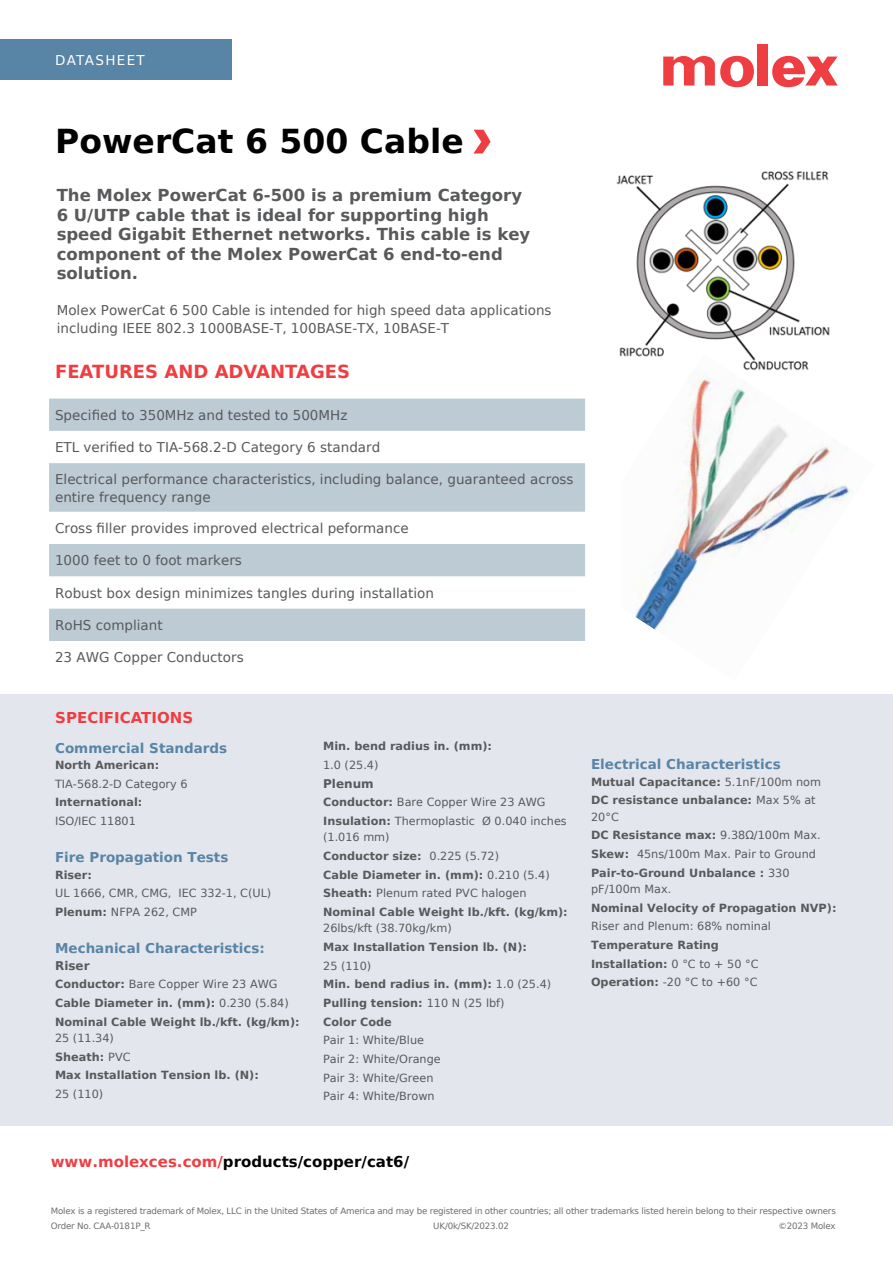
<style>
.page{position:relative;width:893px;height:1263px;background:#fff}
.page>*{position:absolute;margin:0;border:0;box-sizing:border-box;transform-origin:0 0}
.t1{font:700 33px "Bitstream Vera Sans";color:#000}
.t2{font:700 18px "Bitstream Vera Sans";color:#ef3e42}
.t3{font:700 16.5px/19.5px "Bitstream Vera Sans";color:#58595b}
.t4{font:700 15px "Bitstream Vera Sans";color:#000}
.t5{font:700 15px "Bitstream Vera Sans";color:#ef3e42}
.t6{font:13.5px/18px "Bitstream Vera Sans";color:#58595b}
.t7{font:700 13.5px "Bitstream Vera Sans";color:#5884a5}
.t8{font:13.5px "Bitstream Vera Sans";letter-spacing:.1em;color:#fff}
.t9{font:700 12px "Bitstream Vera Sans";color:#58595b}
.t10{font:700 11.25px/18.6px "Bitstream Vera Sans";color:#58595b}
.t11{font:11.25px/18.6px "Bitstream Vera Sans";color:#58595b}
.t12{font:8.7px/15px "Bitstream Vera Sans";letter-spacing:-.02em;color:#6d6e71}
.s1{font-weight:700}
.s2{font-weight:400}
.s3{color:#ef3e42}
</style>
<div class="page">
<div style="left:0;top:39px;width:231px;height:41px;background:#5884a5"></div>
<div style="left:757px;top:44px;width:11px;height:41px;background:#ef3e42"></div>
<svg style="left:663px;top:55px;width:91px;height:32px"></svg>
<svg style="left:772px;top:56px;width:66px;height:31px"></svg>
<svg style="left:49px;top:398px;width:536px;height:243px;fill:#bdcbd5"></svg>
<img style="left:616px;top:171px;width:214px;height:186px">
<div style="left:0;top:694px;width:893px;height:431px;background:#e3e7ed"></div>
<img style="left:621px;top:354px;width:234px;height:276px">
<svg style="left:474px;top:130px;width:17px;height:23px"></svg>
<p class="t8" style="left:55px;top:53px;width:91px">DATASHEET</p>
<h1 class="t1" style="left:55px;top:122px;width:410px">PowerCat 6 500 Cable</h1>
<h3 class="t3" style="left:57px;top:186px;width:475px">The Molex PowerCat 6-500 is a premium Category 6 U/UTP cable that is ideal for supporting high speed Gigabit Ethernet networks. This cable is key component of the Molex PowerCat 6 end-to-end solution.</h3>
<p class="t6" style="left:57px;top:301px;width:496px">Molex PowerCat 6 500 Cable is intended for high speed data applications including IEEE 802.3 1000BASE-T, 100BASE-TX, 10BASE-T</p>
<h2 class="t2" style="left:55px;top:361px;width:297px">FEATURES AND ADVANTAGES</h2>
<p class="t6" style="left:55px;top:406px;width:294px">Specified to 350MHz and tested to 500MHz</p>
<p class="t6" style="left:55px;top:438px;width:327px">ETL verified to TIA-568.2-D Category 6 standard</p>
<p class="t6" style="left:55px;top:470px;width:520px">Electrical performance characteristics, including balance, guaranteed across entire frequency range</p>
<p class="t6" style="left:55px;top:519px;width:355px">Cross filler provides improved electrical peformance</p>
<p class="t6" style="left:55px;top:552px;width:188px">1000 feet to 0 foot markers</p>
<p class="t6" style="left:55px;top:584px;width:380px">Robust box design minimizes tangles during installation</p>
<p class="t6" style="left:55px;top:616px;width:109px">RoHS compliant</p>
<p class="t6" style="left:55px;top:649px;width:190px">23 AWG Copper Conductors</p>
<h3 class="t5" style="left:55px;top:709px;width:139px">SPECIFICATIONS</h3>
<p class="t7" style="left:55px;top:740px;width:174px">Commercial Standards</p>
<p class="t10" style="left:55px;top:756px;width:106px">North American:</p>
<p class="t11" style="left:55px;top:774px;width:134px">TIA-568.2-D Category 6</p>
<p class="t10" style="left:55px;top:793px;width:89px">International:</p>
<p class="t11" style="left:55px;top:812px;width:82px">ISO/IEC 11801</p>
<p class="t7" style="left:55px;top:850px;width:175px">Fire Propagation Tests</p>
<p class="t10" style="left:55px;top:865px;width:38px">Riser:</p>
<p class="t11" style="left:55px;top:884px;width:218px">UL 1666, CMR, CMG, IEC 332-1, C(UL)<br><span class="s1">Plenum:</span> NFPA 262, CMP</p>
<p class="t7" style="left:55px;top:941px;width:211px">Mechanical Characteristics:</p>
<p class="t9" style="left:55px;top:958px;width:36px">Riser</p>
<p class="t10" style="left:55px;top:975px;width:246px">Conductor: <span class="s2">Bare Copper Wire 23 AWG<br></span>Cable Diameter in. (mm): <span class="s2">0.230 (5.84)<br></span>Nominal Cable Weight lb./kft. (kg/km):</p>
<p class="t10" style="left:55px;top:1029px;width:205px"><span class="s2">25 (11.34)<br></span>Sheath: <span class="s2">PVC<br></span>Max Installation Tension lb. (N):</p>
<p class="t11" style="left:55px;top:1085px;width:50px">25 (110)</p>
<p class="t10" style="left:323px;top:737px;width:170px">Min. bend radius in. (mm):</p>
<p class="t11" style="left:323px;top:756px;width:57px">1.0 (25.4)</p>
<p class="t9" style="left:323px;top:776px;width:52px">Plenum</p>
<p class="t11" style="left:323px;top:793px;width:245px"><span class="s1">Conductor:</span> Bare Copper Wire 23 AWG<br><span class="s1">Insulation:</span> Thermoplastic Ø 0.040 inches</p>
<p class="t10" style="left:323px;top:828px;width:246px"><span class="s2">(1.016 mm)<br></span>Conductor size: <span class="s2">0.225 (5.72)<br></span>Cable Diameter in. (mm): <span class="s2">0.210 (5.4)<br></span>Sheath: <span class="s2">Plenum rated PVC halogen<br></span>Nominal Cable Weight lb./kft. (kg/km):</p>
<p class="t11" style="left:323px;top:919px;width:130px">26lbs/kft (38.70kg/km)</p>
<p class="t10" style="left:323px;top:938px;width:205px">Max Installation Tension lb. (N):</p>
<p class="t10" style="left:323px;top:956px;width:230px"><span class="s2">25 (110)<br></span>Min. bend radius in. (mm): <span class="s2">1.0 (25.4)<br></span>Pulling tension: <span class="s2">110 N (25 lbf)<br></span>Color Code</p>
<p class="t11" style="left:323px;top:1031px;width:119px">Pair 1: White/Blue<br>Pair 2: White/Orange<br>Pair 3: White/Green<br>Pair 4: White/Brown</p>
<p class="t7" style="left:591px;top:756px;width:191px">Electrical Characteristics</p>
<p class="t10" style="left:591px;top:772px;width:231px">Mutual Capacitance: <span class="s2">5.1nF/100m nom<br></span>DC resistance unbalance: <span class="s2">Max 5% at</span></p>
<p class="t11" style="left:591px;top:807px;width:231px">20°C<br><span class="s1">DC Resistance max:</span> 9.38Ω/100m Max.<br><span class="s1">Skew:</span> 45ns/100m Max. Pair to Ground<br><span class="s1">Pair-to-Ground Unbalance :</span> 330</p>
<p class="t11" style="left:591px;top:880px;width:82px">pF/100m Max.</p>
<p class="t10" style="left:591px;top:898px;width:247px">Nominal Velocity of Propagation NVP):</p>
<p class="t11" style="left:591px;top:917px;width:181px">Riser and Plenum: 68% nominal</p>
<p class="t10" style="left:591px;top:936px;width:169px">Temperature Rating<br>Installation: <span class="s2">0 °C to + 50 °C<br></span>Operation: <span class="s2">-20 °C to +60 °C</span></p>
<h3 class="t4" style="left:51px;top:1153px;width:360px"><span class="s3">www.molexces.com/</span>products/copper/cat6/</h3>
<p class="t12" style="left:51px;top:1204px;width:787px">Molex is a registered trademark of Molex, LLC in the United States of America and may be registered in other countries; all other trademarks listed herein belong to their respective owners<br>Order No. CAA-0181P_R</p>
<p class="t12" style="left:433px;top:1219px;width:77px">UK/0k/SK/2023.02</p>
<p class="t12" style="left:778px;top:1219px;width:59px">©2023 Molex</p>
</div>
